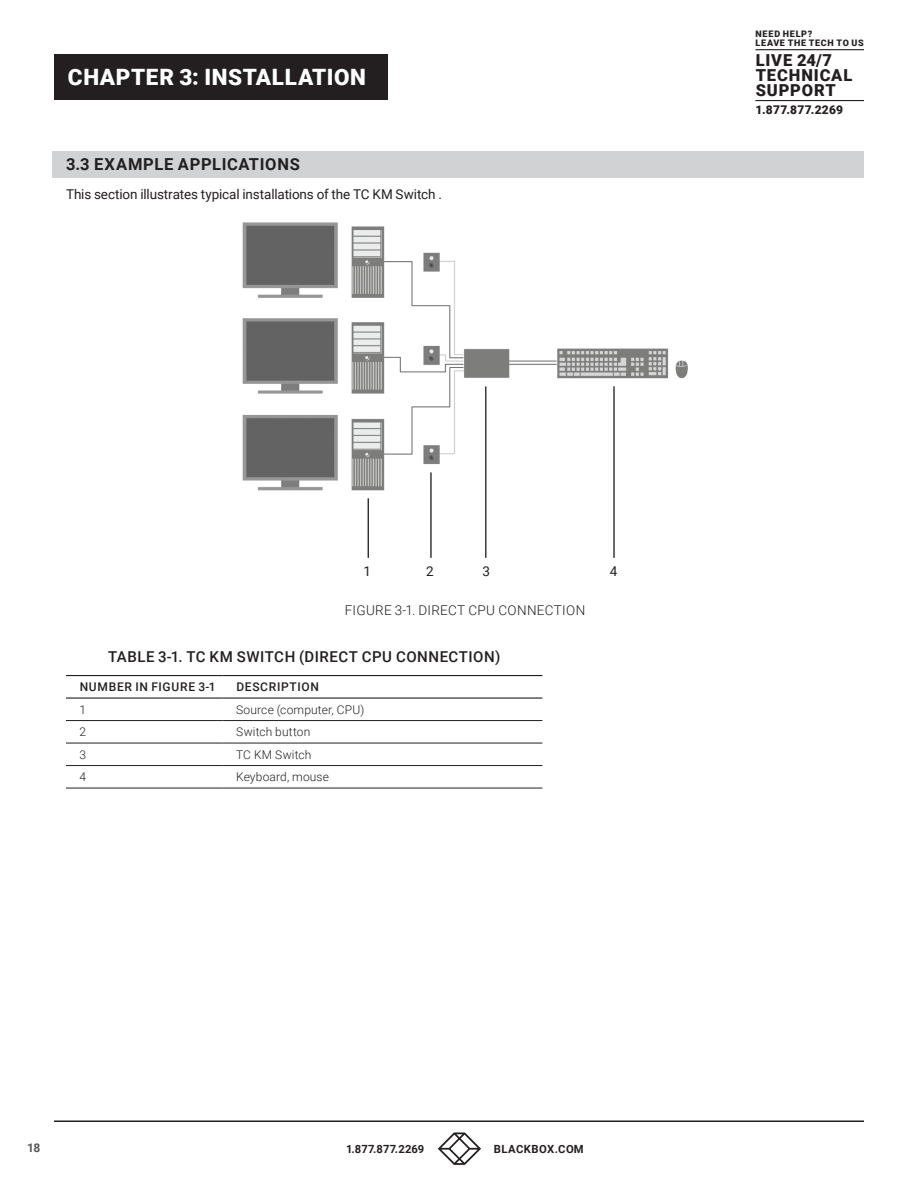
<style>
.page{position:relative;width:918px;height:1188px;background:#fff}
.page>*{position:absolute;margin:0;border:0;box-sizing:border-box;transform-origin:0 0}
.t1{font:900 22.5px "Roboto";letter-spacing:.03em;color:#fff}
.t2{font:900 16.5px/15px "Roboto";letter-spacing:.05em;color:#231f20}
.t3{font:700 16.5px "Roboto";letter-spacing:.04em;color:#231f20}
.t4{font:500 15px "Roboto";letter-spacing:.035em;color:#231f20}
.t5{font:13.5px "Roboto";letter-spacing:-.01em;color:#231f20}
.t6{font:300 13.5px "Roboto";letter-spacing:.025em;color:#231f20}
.t7{font:300 12px "Roboto";letter-spacing:.015em;color:#231f20}
.t8{font:500 12px "Roboto";letter-spacing:.06em;color:#231f20}
.t9{font:900 12px "Roboto";letter-spacing:.02em;color:#231f20}
.t10{font:700 12px "Roboto";color:#57585a}
.t11{font:700 11.25px "Roboto";letter-spacing:.02em;color:#231f20}
.t12{font:700 11.25px "Roboto";letter-spacing:.045em;color:#231f20}
.t13{font:900 9px/8.6px "Roboto";letter-spacing:.08em;color:#231f20}
</style>
<div class="page">
<hr style="left:54px;top:1120px;width:810px;height:2px;background:#231f20">
<svg style="left:438px;top:1132px;width:43px;height:33px"></svg>
<hr style="left:755px;top:49px;width:109px;height:1px;background:#231f20">
<hr style="left:755px;top:100px;width:109px;height:1px;background:#231f20">
<div style="left:54px;top:54px;width:334px;height:45px;background:#231f20"></div>
<div style="left:52px;top:151px;width:812px;height:26px;background:#d1d2d4"></div>
<img style="left:242px;top:222px;width:446px;height:336px">
<hr style="left:66px;top:675px;width:157px;height:1px;background:#231f20">
<hr style="left:223px;top:675px;width:319px;height:1px;background:#231f20">
<hr style="left:66px;top:720px;width:157px;height:1px;background:#231f20">
<hr style="left:223px;top:720px;width:319px;height:1px;background:#231f20">
<hr style="left:66px;top:743px;width:157px;height:1px;background:#231f20">
<hr style="left:223px;top:743px;width:319px;height:1px;background:#231f20">
<hr style="left:66px;top:765px;width:157px;height:1px;background:#231f20">
<hr style="left:223px;top:765px;width:319px;height:1px;background:#231f20">
<hr style="left:66px;top:788px;width:157px;height:1px;background:#231f20">
<hr style="left:223px;top:788px;width:319px;height:1px;background:#231f20">
<hr style="left:223px;top:697px;width:319px;height:2px;background:#231f20">
<hr style="left:66px;top:697px;width:157px;height:2px;background:#231f20">
<h1 class="t1" style="left:68px;top:61px;width:300px">CHAPTER 3: INSTALLATION</h1>
<p class="t3" style="left:66px;top:153px;width:235px">3.3 EXAMPLE APPLICATIONS</p>
<p class="t5" style="left:66px;top:185px;width:378px">This section illustrates typical installations of the TC KM Switch .</p>
<p class="t13" style="left:756px;top:29px;width:110px">NEED HELP?<br>LEAVE THE TECH TO US</p>
<p class="t2" style="left:756px;top:52px;width:98px">LIVE 24/7<br>TECHNICAL<br>SUPPORT</p>
<p class="t9" style="left:755px;top:102px;width:89px">1.877.877.2269</p>
<p class="t5" style="left:363px;top:562px;width:9px">1</p>
<p class="t5" style="left:426px;top:562px;width:9px">2</p>
<p class="t5" style="left:483px;top:562px;width:9px">3</p>
<p class="t5" style="left:610px;top:562px;width:9px">4</p>
<p class="t6" style="left:345px;top:600px;width:242px">FIGURE 3-1. DIRECT CPU CONNECTION</p>
<p class="t4" style="left:108px;top:646px;width:394px">TABLE 3-1. TC KM SWITCH (DIRECT CPU CONNECTION)</p>
<p class="t8" style="left:80px;top:679px;width:137px">NUMBER IN FIGURE 3-1</p>
<p class="t8" style="left:236px;top:679px;width:84px">DESCRIPTION</p>
<p class="t7" style="left:79px;top:701px;width:8px">1</p>
<p class="t7" style="left:236px;top:701px;width:130px">Source (computer, CPU)</p>
<p class="t7" style="left:79px;top:724px;width:8px">2</p>
<p class="t7" style="left:236px;top:724px;width:76px">Switch button</p>
<p class="t7" style="left:79px;top:746px;width:8px">3</p>
<p class="t7" style="left:236px;top:746px;width:77px">TC KM Switch</p>
<p class="t7" style="left:79px;top:769px;width:8px">4</p>
<p class="t7" style="left:236px;top:769px;width:94px">Keyboard, mouse</p>
<p class="t10" style="left:27px;top:1139px;width:15px">18</p>
<p class="t11" style="left:346px;top:1141px;width:80px">1.877.877.2269</p>
<p class="t12" style="left:494px;top:1141px;width:91px">BLACKBOX.COM</p>
</div>
